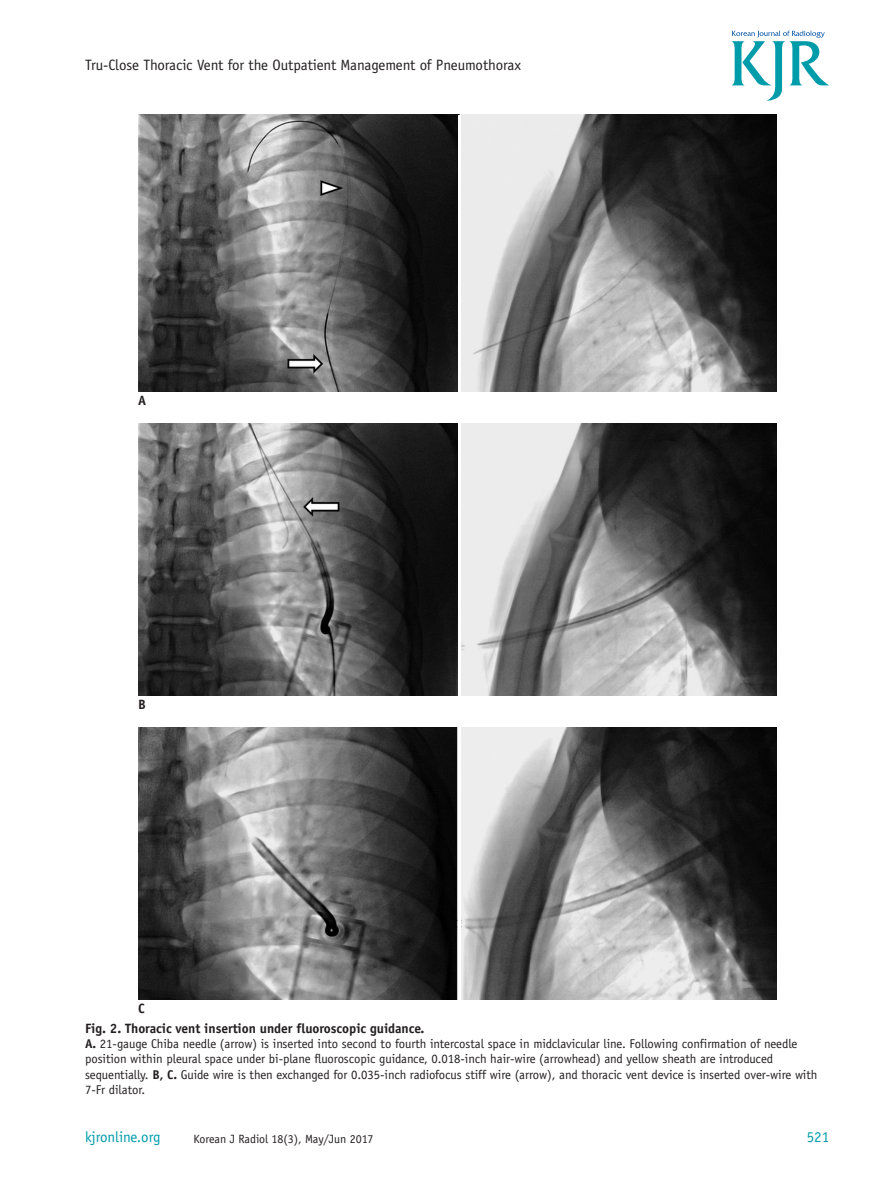
<style>
.page{position:relative;width:893px;height:1191px;background:#fff}
.page>*{position:absolute;margin:0;border:0;box-sizing:border-box;transform-origin:0 0}
.t1{font:15px "Officina Sans Std";letter-spacing:-.005em;color:#231f20}
.t2{font:15px "Officina Sans Std";letter-spacing:-.005em;color:#009caa}
.그림제목{font:700 13.5px "Officina Sans Std";letter-spacing:-.005em;color:#231f20}
.그림제목1{font:12.75px/15.3px "Officina Sans Std";letter-spacing:-.005em;color:#231f20}
.t3{font:12px "Officina Sans Std";letter-spacing:-.005em;color:#231f20}
.s1{font-weight:700}
</style>
<div class="page">
<svg style="left:732px;top:31px;width:97px;height:70px"></svg>
<img style="left:138px;top:115px;width:638px;height:276px">
<hr style="left:459px;top:115px;width:2px;height:276px;background:#fff">
<img style="left:138px;top:423px;width:638px;height:272px">
<hr style="left:459px;top:423px;width:2px;height:272px;background:#fff">
<img style="left:138px;top:727px;width:638px;height:272px">
<hr style="left:459px;top:727px;width:2px;height:272px;background:#fff">
<p class="t1" style="left:85px;top:56px;width:437px">Tru-Close Thoracic Vent for the Outpatient Management of Pneumothorax</p>
<p class="그림제목" style="left:138px;top:391px;width:10px">A</p>
<p class="그림제목" style="left:138px;top:696px;width:9px">B</p>
<p class="그림제목" style="left:138px;top:1000px;width:8px">C</p>
<p class="그림제목" style="left:85px;top:1019px;width:341px">Fig. 2. Thoracic vent insertion under fluoroscopic guidance.</p>
<p class="그림제목1" style="left:85px;top:1036px;width:734px"><span class="s1">A.</span> 21-gauge Chiba needle (arrow) is inserted into second to fourth intercostal space in midclavicular line. Following confirmation of needle position within pleural space under bi-plane fluoroscopic guidance, 0.018-inch hair-wire (arrowhead) and yellow sheath are introduced sequentially. <span class="s1">B, C.</span> Guide wire is then exchanged for 0.035-inch radiofocus stiff wire (arrow), and thoracic vent device is inserted over-wire with 7-Fr dilator.</p>
<p class="t2" style="left:85px;top:1128px;width:77px">kjronline.org</p>
<p class="t3" style="left:194px;top:1132px;width:181px">Korean J Radiol 18(3), May/Jun 2017</p>
<p class="t2" style="left:807px;top:1128px;width:24px">521</p>
</div>
